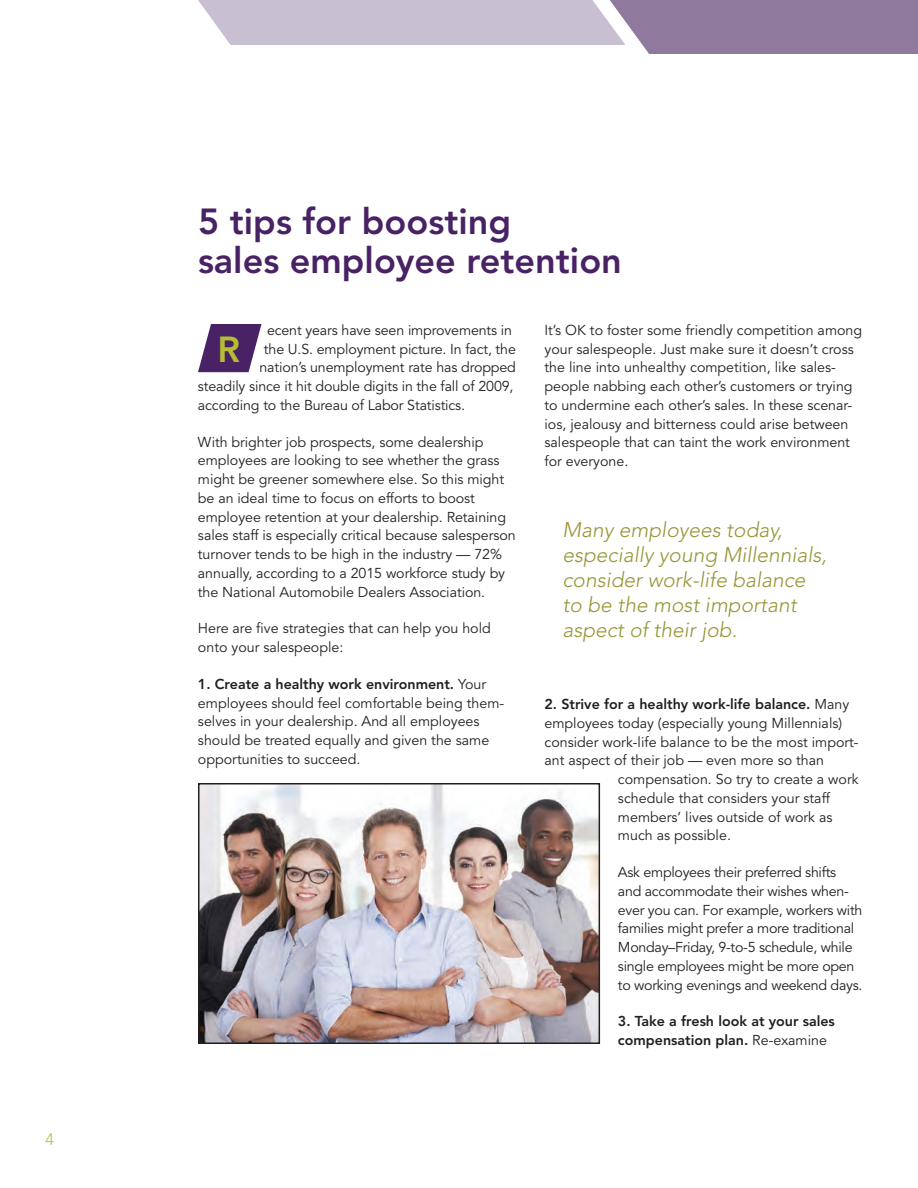
<style>
.page{position:relative;width:918px;height:1188px;background:#fff}
.page>*{position:absolute;margin:0;border:0;box-sizing:border-box;transform-origin:0 0}
.t1{font:800 36px/39px "Avenir LT Std";color:#482264}
.t2{font:800 36px "Avenir LT Std";color:#b4bd34}
.t3{font:italic 300 21px/25.2px "Avenir LT Std";color:#989535}
.t4{font:300 16.5px "Avenir LT Std";color:#b4bd34}
.t5{font:14.25px/18.8px "Avenir LT Std";letter-spacing:-.005em;color:#231f20}
.t6{font:800 14.25px/18.8px "Avenir LT Std";color:#231f20}
.s1{font-weight:800}
.s2{font-weight:400}
</style>
<div class="page">
<svg style="left:198px;top:0;width:720px;height:54px;background:#baacc3"></svg>
<svg style="left:198px;top:324px;width:64px;height:48px"></svg>
<img style="left:201px;top:786px;width:396px;height:255px">
<div style="left:198px;top:783px;width:402px;height:261px;border:2px solid #231f20"></div>
<p class="t4" style="left:45px;top:1129px;width:10px">4</p>
<h1 class="t1" style="left:198px;top:202px;width:425px">5 tips for boosting<br>sales employee retention</h1>
<p class="t5" style="left:267px;top:321px;width:247px">ecent years have seen improvements in</p>
<p class="t5" style="left:264px;top:340px;width:253px">the U.S. employment picture. In fact, the</p>
<p class="t5" style="left:259px;top:358px;width:258px">nation’s unemployment rate has dropped</p>
<p class="t5" style="left:198px;top:377px;width:317px">steadily since it hit double digits in the fall of 2009,</p>
<p class="t5" style="left:198px;top:396px;width:269px">according to the Bureau of Labor Statistics.</p>
<p class="t5" style="left:198px;top:433px;width:319px">With brighter job prospects, some dealership employees are looking to see whether the grass might be greener somewhere else. So this might be an ideal time to focus on efforts to boost employee retention at your dealership. Retaining sales staff is especially critical because salesperson turnover tends to be high in the industry — 72% annually, according to a 2015 workforce study by the National Automobile Dealers Association.</p>
<p class="t5" style="left:198px;top:619px;width:294px">Here are five strategies that can help you hold onto your salespeople:</p>
<p class="t5" style="left:198px;top:675px;width:308px"><span class="s1">1. Create a healthy work environment.</span> Your employees should feel comfortable being them&shy;selves in your dealership. And all employees should be treated equally and given the same opportunities to succeed.</p>
<h1 class="t2" style="left:217px;top:328px;width:24px">R</h1>
<p class="t5" style="left:544px;top:321px;width:319px">It’s OK to foster some friendly competition among your salespeople. Just make sure it doesn’t cross the line into unhealthy competition, like sales&shy;people nabbing each other’s customers or trying to undermine each other’s sales. In these scenar&shy;ios, jealousy and bitterness could arise between salespeople that can taint the work environment for everyone.</p>
<h2 class="t3" style="left:562px;top:517px;width:266px">Many employees today, especially young Millennials, consider work-life balance to be the most important aspect of their job.</h2>
<p class="t6" style="left:544px;top:695px;width:306px">2. Strive for a healthy work-life balance. <span class="s2">Many</span></p>
<p class="t5" style="left:544px;top:714px;width:299px">employees today (especially young Millennials)</p>
<p class="t5" style="left:544px;top:733px;width:316px">consider work-life balance to be the most import-</p>
<p class="t5" style="left:544px;top:751px;width:281px">ant aspect of their job — even more so than</p>
<p class="t5" style="left:618px;top:770px;width:242px">compensation. So try to create a work</p>
<p class="t5" style="left:618px;top:789px;width:213px">schedule that considers your staff</p>
<p class="t5" style="left:618px;top:808px;width:216px">members’ lives outside of work as</p>
<p class="t5" style="left:618px;top:826px;width:114px">much as possible.</p>
<p class="t5" style="left:618px;top:863px;width:246px">Ask employees their preferred shifts and accommodate their wishes when&shy;ever you can. For example, workers with families might prefer a more traditional Monday–Friday, 9-to-5 schedule, while single employees might be more open to working evenings and weekend days.</p>
<p class="t6" style="left:618px;top:1012px;width:218px">3. Take a fresh look at your sales compensation plan. <span class="s2">Re-examine</span></p>
</div>
